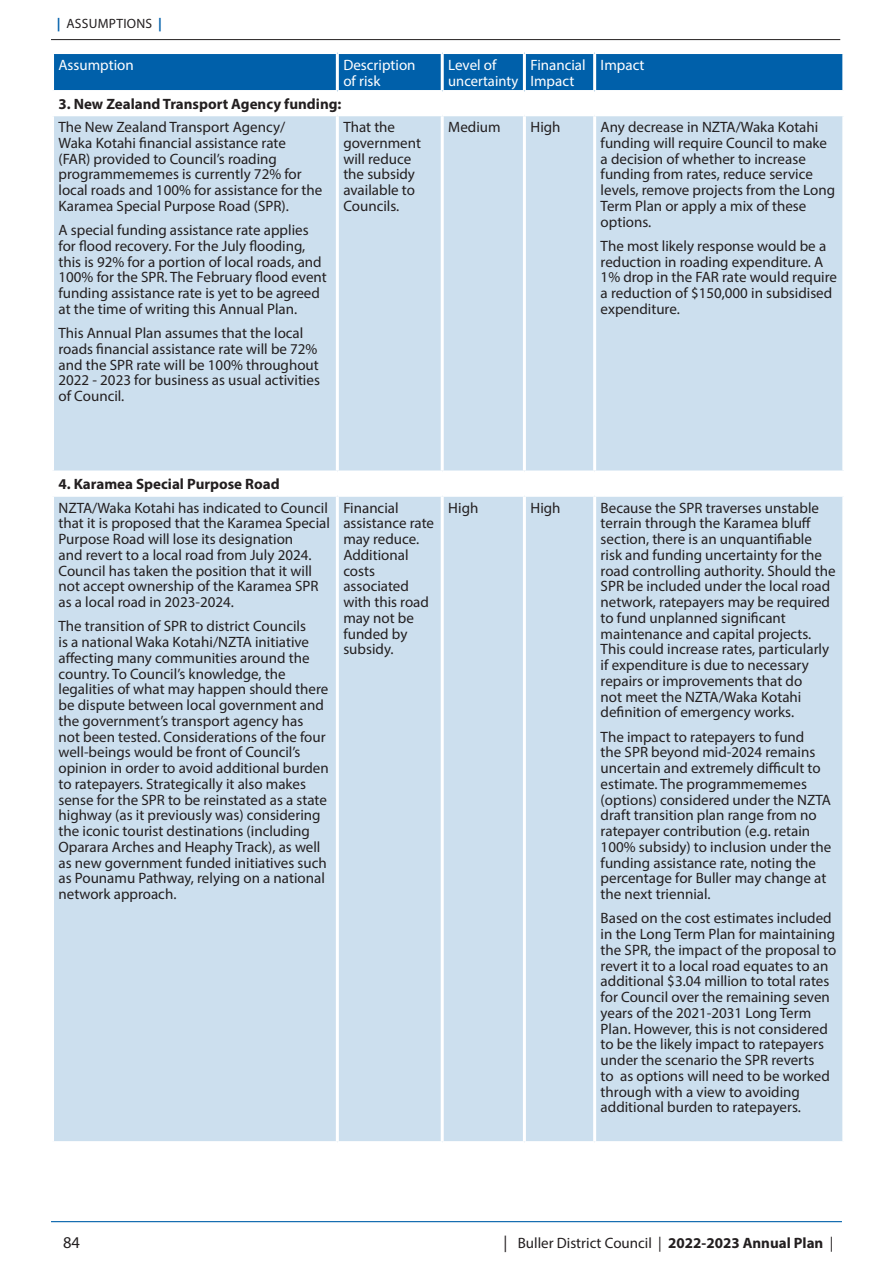
<style>
.page{position:relative;width:893px;height:1263px;background:#fff}
.page>*{position:absolute;margin:0;border:0;box-sizing:border-box;transform-origin:0 0}
.t1{font:16.5px "Myriad Pro";color:#231f20}
.t2{font:15px/15.8px "Myriad Pro";color:#231f20}
.NORMAL_WHITE{font:15px/15.8px "Myriad Pro";color:#fff}
.NORMAL_BOLD{font:700 15px "Myriad Pro";color:#231f20}
.t3{font:13.5px "Myriad Pro";letter-spacing:.02em;color:#231f20}
.s1{font-weight:700;color:#0060aa}
.s2{font-size:16.5px}
.s3{font-weight:700}
</style>
<div class="page">
<hr style="left:51px;top:1221px;width:791px;height:1px;background:#0060aa">
<hr style="left:51px;top:39px;width:789px;height:1px;background:#231f20">
<div style="left:54px;top:54px;width:788px;height:36px;background:#0060aa"></div>
<div style="left:54px;top:116px;width:788px;height:1025px;background:#ccdfee"></div>
<hr style="left:336px;top:116px;width:3px;height:354px;background:#fff">
<hr style="left:441px;top:116px;width:3px;height:354px;background:#fff">
<hr style="left:523px;top:116px;width:3px;height:354px;background:#fff">
<hr style="left:593px;top:116px;width:3px;height:354px;background:#fff">
<hr style="left:51px;top:470px;width:286px;height:3px;background:#fff">
<hr style="left:337px;top:470px;width:105px;height:3px;background:#fff">
<hr style="left:442px;top:470px;width:82px;height:3px;background:#fff">
<hr style="left:524px;top:470px;width:71px;height:3px;background:#fff">
<hr style="left:595px;top:470px;width:250px;height:3px;background:#fff">
<hr style="left:51px;top:494px;width:286px;height:3px;background:#fff">
<hr style="left:337px;top:494px;width:105px;height:3px;background:#fff">
<hr style="left:336px;top:497px;width:3px;height:644px;background:#fff">
<hr style="left:442px;top:494px;width:82px;height:3px;background:#fff">
<hr style="left:441px;top:497px;width:3px;height:644px;background:#fff">
<hr style="left:524px;top:494px;width:71px;height:3px;background:#fff">
<hr style="left:523px;top:497px;width:3px;height:644px;background:#fff">
<hr style="left:595px;top:494px;width:250px;height:3px;background:#fff">
<hr style="left:593px;top:497px;width:3px;height:644px;background:#fff">
<hr style="left:336px;top:54px;width:3px;height:36px;background:#fff">
<hr style="left:441px;top:54px;width:3px;height:36px;background:#fff">
<hr style="left:523px;top:54px;width:3px;height:36px;background:#fff">
<hr style="left:593px;top:54px;width:3px;height:36px;background:#fff">
<p class="t3" style="left:57px;top:15px;width:107px"><span class="s1">|</span> ASSUMPTIONS <span class="s1">|</span></p>
<p class="NORMAL_WHITE" style="left:59px;top:57px;width:77px">Assumption</p>
<p class="NORMAL_WHITE" style="left:343px;top:57px;width:74px">Description of risk</p>
<p class="NORMAL_WHITE" style="left:448px;top:57px;width:71px">Level of uncertainty</p>
<p class="NORMAL_WHITE" style="left:530px;top:57px;width:57px">Financial<br>Impact</p>
<p class="NORMAL_WHITE" style="left:601px;top:57px;width:45px">Impact</p>
<p class="NORMAL_BOLD" style="left:59px;top:94px;width:284px">3. New Zealand Transport Agency funding:</p>
<p class="t2" style="left:59px;top:119px;width:265px">The New Zealand Transport Agency/ Waka Kotahi financial assistance rate<br>(FAR) provided to Council’s roading programmememes is currently 72% for local roads and 100% for assistance for the Karamea Special Purpose Road (SPR).</p>
<p class="t2" style="left:59px;top:222px;width:270px">A special funding assistance rate applies for flood recovery. For the July flooding, this is 92% for a portion of local roads, and 100% for the SPR. The February flood event funding assistance rate is yet to be agreed at the time of writing this Annual Plan.</p>
<p class="t2" style="left:59px;top:325px;width:263px">This Annual Plan assumes that the local roads financial assistance rate will be 72% and the SPR rate will be 100% throughout 2022 - 2023 for business as usual activities of Council.</p>
<p class="t2" style="left:343px;top:119px;width:79px">That the government will reduce the subsidy available to<br>Councils.</p>
<p class="t2" style="left:448px;top:119px;width:54px">Medium</p>
<p class="t2" style="left:530px;top:119px;width:32px">High</p>
<p class="t2" style="left:601px;top:119px;width:236px">Any decrease in NZTA/Waka Kotahi funding will require Council to make a decision of whether to increase funding from rates, reduce service levels, remove projects from the Long<br>Term Plan or apply a mix of these options.</p>
<p class="t2" style="left:601px;top:238px;width:238px">The most likely response would be a reduction in roading expenditure. A<br>1% drop in the FAR rate would require a reduction of $150,000 in subsidised expenditure.</p>
<p class="NORMAL_BOLD" style="left:59px;top:474px;width:223px">4. Karamea Special Purpose Road</p>
<p class="t2" style="left:59px;top:499px;width:273px">NZTA/Waka Kotahi has indicated to Council that it is proposed that the Karamea Special Purpose Road will lose its designation<br>and revert to a local road from July 2024.<br>Council has taken the position that it will not accept ownership of the Karamea SPR as a local road in 2023-2024.</p>
<p class="t2" style="left:59px;top:618px;width:272px">The transition of SPR to district Councils<br>is a national Waka Kotahi/NZTA initiative affecting many communities around the country. To Council’s knowledge, the legalities of what may happen should there be dispute between local government and the government’s transport agency has<br>not been tested. Considerations of the four well-beings would be front of Council’s opinion in order to avoid additional burden to ratepayers. Strategically it also makes sense for the SPR to be reinstated as a state highway (as it previously was) considering the iconic tourist destinations (including Oparara Arches and Heaphy Track), as well as new government funded initiatives such as Pounamu Pathway, relying on a national network approach.</p>
<p class="t2" style="left:343px;top:499px;width:92px">Financial assistance rate may reduce.<br>Additional costs associated with this road may not be funded by subsidy.</p>
<p class="t2" style="left:448px;top:499px;width:32px">High</p>
<p class="t2" style="left:530px;top:499px;width:32px">High</p>
<p class="t2" style="left:601px;top:499px;width:236px">Because the SPR traverses unstable terrain through the Karamea bluff section, there is an unquantifiable risk and funding uncertainty for the road controlling authority. Should the SPR be included under the local road network, ratepayers may be required to fund unplanned significant maintenance and capital projects.<br>This could increase rates, particularly if expenditure is due to necessary repairs or improvements that do<br>not meet the NZTA/Waka Kotahi definition of emergency works.</p>
<p class="t2" style="left:601px;top:728px;width:232px">The impact to ratepayers to fund<br>the SPR beyond mid-2024 remains uncertain and extremely difficult to estimate. The programmememes (options) considered under the NZTA draft transition plan range from no ratepayer contribution (e.g. retain 100% subsidy) to inclusion under the funding assistance rate, noting the percentage for Buller may change at the next triennial.</p>
<p class="t2" style="left:601px;top:910px;width:237px">Based on the cost estimates included in the Long Term Plan for maintaining the SPR, the impact of the proposal to revert it to a local road equates to an additional $3.04 million to total rates for Council over the remaining seven years of the 2021-2031 Long Term Plan. However, this is not considered to be the likely impact to ratepayers under the scenario the SPR reverts<br>to as options will need to be worked through with a view to avoiding additional burden to ratepayers.</p>
<p class="t1" style="left:63px;top:1232px;width:18px">84</p>
<p class="t2" style="left:503px;top:1234px;width:331px"><span class="s2">|</span> Buller District Council | <span class="s3">2022-2023 Annual Plan</span> |</p>
</div>
